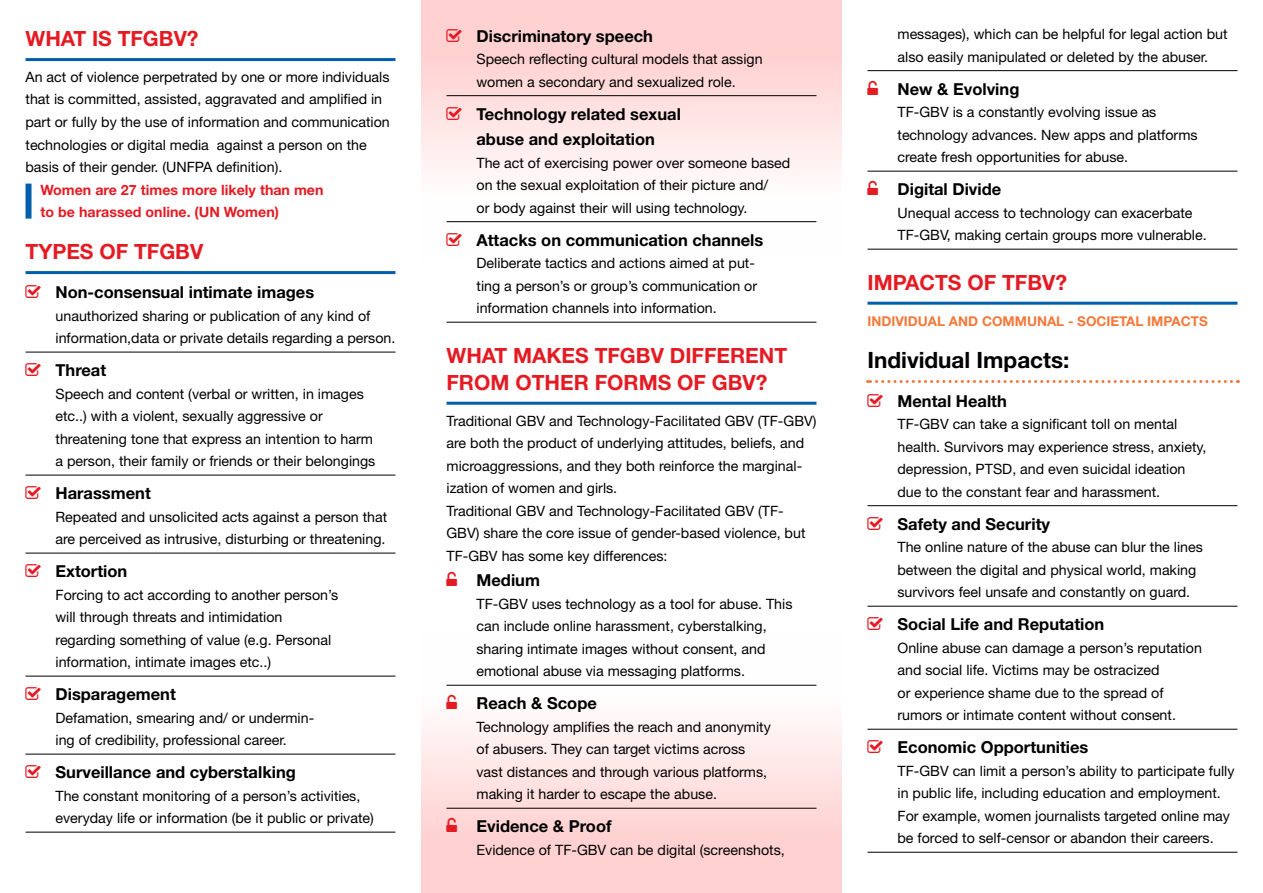
<style>
.page{position:relative;width:1263px;height:893px;background:#fff}
.page>*{position:absolute;margin:0;border:0;box-sizing:border-box;transform-origin:0 0}
.t1{font:700 22.5px "Helvetica Neue";color:#000}
.t2{font:700 21px/27px "Helvetica Neue";color:#e51b24}
.t3{font:700 16.5px/25.5px "Helvetica Neue";color:#000}
.t4{font:14.25px/22.5px "Helvetica Neue";color:#000}
.t5{font:700 14.25px/22.5px "Helvetica Neue";color:#e51b24}
.t6{font:700 13.5px "Helvetica Neue";color:#f47839}
</style>
<div class="page">
<div style="left:421px;top:0;width:421px;height:260px;background:linear-gradient(to bottom,#ffc9c9,#feffff)"></div>
<div style="left:421px;top:633px;width:421px;height:260px;background:linear-gradient(to bottom,#fff,#fec9c9)"></div>
<hr style="left:26px;top:58px;width:369px;height:3px;background:#005fad">
<div style="left:26px;top:184px;width:6px;height:35px;background:#005fad"></div>
<hr style="left:26px;top:271px;width:369px;height:3px;background:#005fad">
<hr style="left:26px;top:352px;width:369px;height:1px;background:#000">
<hr style="left:26px;top:475px;width:369px;height:1px;background:#000">
<hr style="left:26px;top:553px;width:369px;height:1px;background:#000">
<hr style="left:26px;top:676px;width:369px;height:1px;background:#000">
<hr style="left:26px;top:754px;width:369px;height:1px;background:#000">
<hr style="left:26px;top:832px;width:369px;height:1px;background:#000">
<hr style="left:446px;top:95px;width:370px;height:1px;background:#000">
<hr style="left:446px;top:221px;width:370px;height:1px;background:#000">
<hr style="left:446px;top:322px;width:370px;height:1px;background:#000">
<hr style="left:446px;top:402px;width:370px;height:3px;background:#005fad">
<hr style="left:446px;top:685px;width:370px;height:1px;background:#000">
<hr style="left:446px;top:808px;width:370px;height:1px;background:#000">
<hr style="left:867px;top:70px;width:370px;height:1px;background:#000">
<hr style="left:867px;top:171px;width:370px;height:1px;background:#000">
<hr style="left:867px;top:249px;width:370px;height:1px;background:#000">
<hr style="left:867px;top:302px;width:370px;height:3px;background:#005fad">
<svg style="left:867px;top:380px;width:364px;height:3px"></svg>
<hr style="left:867px;top:505px;width:370px;height:1px;background:#000">
<hr style="left:867px;top:606px;width:370px;height:1px;background:#000">
<hr style="left:867px;top:729px;width:370px;height:1px;background:#000">
<hr style="left:867px;top:852px;width:370px;height:1px;background:#000">
<svg style="left:446px;top:29px;width:16px;height:13px"></svg>
<svg style="left:446px;top:107px;width:16px;height:13px"></svg>
<svg style="left:446px;top:233px;width:16px;height:13px"></svg>
<svg style="left:446px;top:695px;width:11px;height:14px"></svg>
<svg style="left:446px;top:818px;width:11px;height:14px"></svg>
<h2 class="t2" style="left:26px;top:26px;width:175px">WHAT IS TFGBV?</h2>
<p class="t4" style="left:26px;top:66px;width:366px">An act of violence perpetrated by one or more individuals that is committed, assisted, aggravated and amplified in part or fully by the use of information and communication technologies or digital media against a person on the basis of their gender. (UNFPA definition).</p>
<p class="t5" style="left:41px;top:179px;width:285px">Women are 27 times more likely than men to be harassed online. (UN Women)</p>
<h2 class="t2" style="left:26px;top:239px;width:179px">TYPES OF TFGBV</h2>
<p class="t3" style="left:56px;top:280px;width:260px">Non-consensual intimate images</p>
<p class="t4" style="left:56px;top:305px;width:341px">unauthorized sharing or publication of any kind of information,data or private details regarding a person.</p>
<p class="t3" style="left:56px;top:358px;width:52px">Threat</p>
<p class="t4" style="left:56px;top:383px;width:321px">Speech and content (verbal or written, in images etc..) with a violent, sexually aggressive or threatening tone that express an intention to harm a person, their family or friends or their belongings</p>
<p class="t3" style="left:56px;top:481px;width:97px">Harassment</p>
<p class="t4" style="left:56px;top:506px;width:333px">Repeated and unsolicited acts against a person that are perceived as intrusive, disturbing or threatening.</p>
<p class="t3" style="left:56px;top:559px;width:73px">Extortion</p>
<p class="t4" style="left:56px;top:584px;width:284px">Forcing to act according to another person’s will through threats and intimidation regarding something of value (e.g. Personal information, intimate images etc..)</p>
<p class="t3" style="left:56px;top:682px;width:122px">Disparagement</p>
<p class="t4" style="left:56px;top:707px;width:260px">Defamation, smearing and/ or undermin&shy;ing of credibility, professional career.</p>
<p class="t3" style="left:56px;top:760px;width:242px">Surveillance and cyberstalking</p>
<p class="t4" style="left:56px;top:785px;width:320px">The constant monitoring of a person’s activities, everyday life or information (be it public or private)</p>
<p class="t3" style="left:476px;top:23px;width:178px">Discriminatory speech</p>
<p class="t4" style="left:476px;top:49px;width:288px">Speech reflecting cultural models that assign women a secondary and sexualized role.</p>
<p class="t3" style="left:476px;top:101px;width:206px">Technology related sexual abuse and exploitation</p>
<p class="t4" style="left:476px;top:152px;width:315px">The act of exercising power over someone based on the sexual exploitation of their picture and/<br>or body against their will using technology.</p>
<p class="t3" style="left:476px;top:227px;width:288px">Attacks on communication channels</p>
<p class="t4" style="left:476px;top:253px;width:282px">Deliberate tactics and actions aimed at put&shy;ting a person’s or group’s communication or information channels into information.</p>
<h2 class="t2" style="left:446px;top:342px;width:342px">WHAT MAKES TFGBV DIFFERENT<br>FROM OTHER FORMS OF GBV?</h2>
<p class="t4" style="left:446px;top:410px;width:371px">Traditional GBV and Technology-Facilitated GBV (TF-GBV) are both the product of underlying attitudes, beliefs, and microaggressions, and they both reinforce the marginal&shy;ization of women and girls.<br>Traditional GBV and Technology-Facilitated GBV (TF-GBV) share the core issue of gender-based violence, but TF-GBV has some key differences:</p>
<p class="t3" style="left:476px;top:568px;width:65px">Medium</p>
<p class="t4" style="left:476px;top:593px;width:317px">TF-GBV uses technology as a tool for abuse. This can include online harassment, cyberstalking, sharing intimate images without consent, and emotional abuse via messaging platforms.</p>
<p class="t3" style="left:476px;top:691px;width:122px">Reach &amp; Scope</p>
<p class="t4" style="left:476px;top:716px;width:296px">Technology amplifies the reach and anonymity of abusers. They can target victims across vast distances and through various platforms, making it harder to escape the abuse.</p>
<p class="t3" style="left:476px;top:814px;width:137px">Evidence &amp; Proof</p>
<p class="t4" style="left:476px;top:839px;width:310px">Evidence of TF-GBV can be digital (screenshots,</p>
<p class="t4" style="left:897px;top:24px;width:332px">messages), which can be helpful for legal action but also easily manipulated or deleted by the abuser.</p>
<p class="t3" style="left:897px;top:76px;width:123px">New &amp; Evolving</p>
<p class="t4" style="left:897px;top:102px;width:302px">TF-GBV is a constantly evolving issue as technology advances. New apps and platforms create fresh opportunities for abuse.</p>
<p class="t3" style="left:897px;top:177px;width:105px">Digital Divide</p>
<p class="t4" style="left:897px;top:202px;width:311px">Unequal access to technology can exacerbate<br>TF-GBV, making certain groups more vulnerable.</p>
<h2 class="t2" style="left:867px;top:269px;width:201px">IMPACTS OF TFBV?</h2>
<p class="t6" style="left:867px;top:310px;width:342px">INDIVIDUAL AND COMMUNAL - SOCIETAL IMPACTS</p>
<h1 class="t1" style="left:867px;top:342px;width:203px">Individual Impacts:</h1>
<p class="t3" style="left:897px;top:388px;width:111px">Mental Health</p>
<p class="t4" style="left:897px;top:414px;width:311px">TF-GBV can take a significant toll on mental health. Survivors may experience stress, anxiety, depression, PTSD, and even suicidal ideation due to the constant fear and harassment.</p>
<p class="t3" style="left:897px;top:511px;width:154px">Safety and Security</p>
<p class="t4" style="left:897px;top:537px;width:307px">The online nature of the abuse can blur the lines between the digital and physical world, making survivors feel unsafe and constantly on guard.</p>
<p class="t3" style="left:897px;top:612px;width:208px">Social Life and Reputation</p>
<p class="t4" style="left:897px;top:637px;width:306px">Online abuse can damage a person’s reputation and social life. Victims may be ostracized<br>or experience shame due to the spread of rumors or intimate content without consent.</p>
<p class="t3" style="left:897px;top:735px;width:192px">Economic Opportunities</p>
<p class="t4" style="left:897px;top:760px;width:339px">TF-GBV can limit a person’s ability to participate fully in public life, including education and employment.<br>For example, women journalists targeted online may be forced to self-censor or abandon their careers.</p>
</div>
